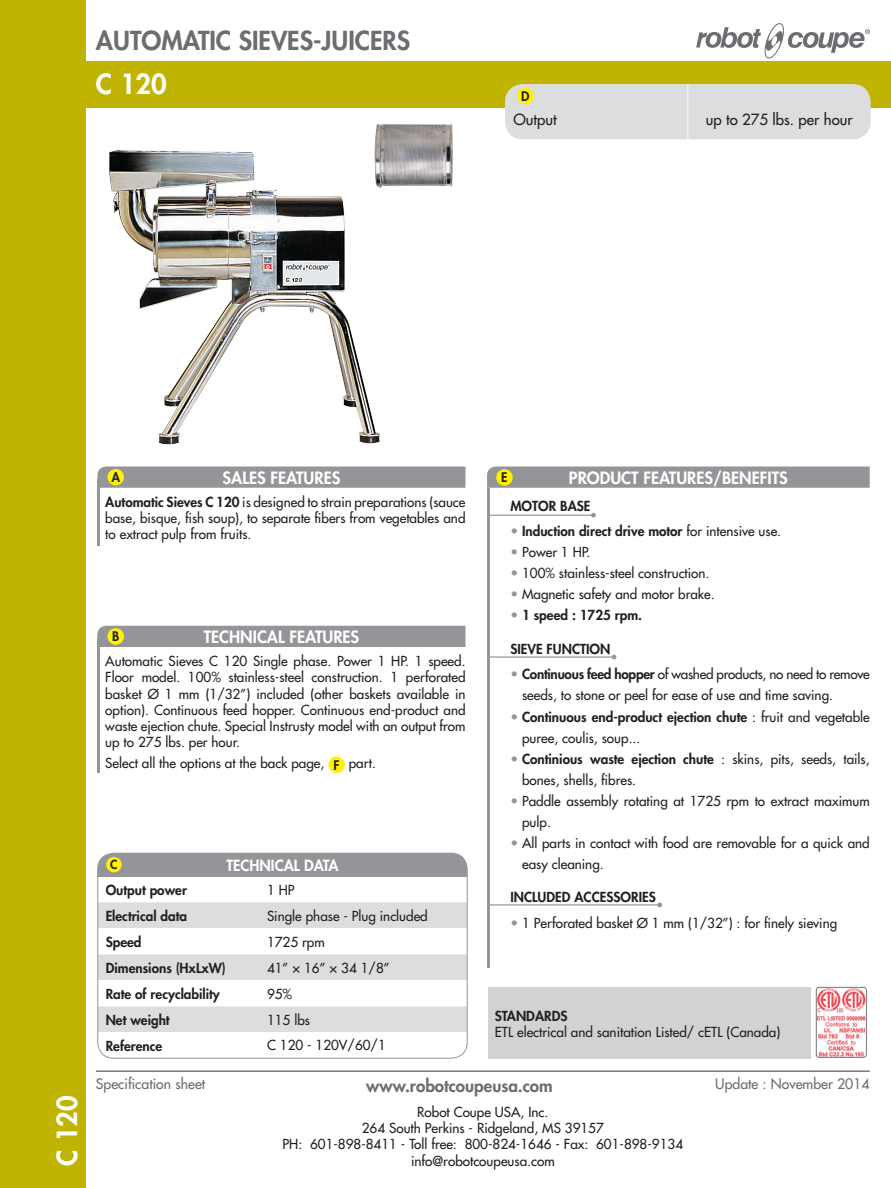
<style>
.page{position:relative;width:891px;height:1188px;background:#fff}
.page>*{position:absolute;margin:0;border:0;box-sizing:border-box;transform-origin:0 0}
.t1{font:800 27px "Futura";color:#fff}
.t2{font:800 25.5px "Futura";color:#6c6d70}
.t3{font:800 16.95px "Futura";color:#6c6d70}
.t4{font:800 16.5px "Futura";color:#fff}
.t5{font:15px "Futura";color:#231f20}
.t6{font:800 15px "Futura";color:#fff}
.t7{font:14.1px "Futura";color:#6c6d70}
.t8{font:13.5px/16.2px "Futura";color:#231f20}
.t9{font:800 13.5px "Futura";color:#231f20}
.t10{font:800 12.9px "Futura";color:#231f20}
.t11{font:800 12.15px "Futura";color:#231f20}
.s1{font-weight:800}
.s2{font-weight:400;color:#939598}
.s3{font-weight:400}
.s4{color:#939598}
</style>
<div class="page">
<div style="left:0;top:0;width:85px;height:1188px;background:#c0b301"></div>
<div style="left:63px;top:61px;width:828px;height:46px;background:#c0b301"></div>
<svg style="left:696px;top:23px;width:174px;height:35px"></svg>
<div style="left:98px;top:853px;width:369px;height:23px;background:#939598"></div>
<div style="left:99px;top:902px;width:367px;height:26px;background:#dcdddf"></div>
<svg style="left:99px;top:954px;width:367px;height:103px"></svg>
<div style="left:97px;top:853px;width:371px;height:206px;border:1px solid #939598;border-radius:16px"></div>
<div style="left:106px;top:857px;width:16px;height:15px;background:#fff101;border-radius:50%"></div>
<hr style="left:96px;top:1070px;width:774px;height:2px;background:#6c6d70">
<div style="left:488px;top:987px;width:323px;height:72px;background:#d1d2d4"></div>
<img style="left:815px;top:986px;width:52px;height:72px">
<div style="left:505px;top:84px;width:366px;height:55px;background:#dcdddf"></div>
<hr style="left:688px;top:84px;width:1px;height:55px;background:#fff">
<div style="left:517px;top:88px;width:17px;height:16px;background:#fff101;border-radius:50%"></div>
<hr style="left:487px;top:488px;width:2px;height:479px;background:#939598">
<div style="left:487px;top:467px;width:383px;height:21px;background:#939598"></div>
<hr style="left:490px;top:656px;width:124px;height:2px;background:#939598">
<svg style="left:612px;top:655px;width:4px;height:4px"></svg>
<hr style="left:489px;top:904px;width:171px;height:2px;background:#939598">
<svg style="left:657px;top:903px;width:5px;height:4px"></svg>
<hr style="left:489px;top:515px;width:104px;height:1px;background:#939598">
<svg style="left:591px;top:513px;width:5px;height:5px"></svg>
<div style="left:496px;top:469px;width:17px;height:17px;background:#fff101;border-radius:50%"></div>
<hr style="left:97px;top:479px;width:3px;height:67px;background:#939598">
<div style="left:97px;top:467px;width:368px;height:21px;background:#939598"></div>
<div style="left:107px;top:469px;width:17px;height:16px;background:#fff101;border-radius:50%"></div>
<hr style="left:97px;top:638px;width:3px;height:135px;background:#939598">
<div style="left:328px;top:756px;width:17px;height:17px;background:#fff101;border-radius:50%"></div>
<div style="left:97px;top:626px;width:368px;height:21px;background:#939598"></div>
<div style="left:107px;top:628px;width:17px;height:17px;background:#fff101;border-radius:50%"></div>
<img style="left:109px;top:150px;width:271px;height:294px">
<img style="left:373px;top:123px;width:80px;height:66px">
<h2 class="t2" style="left:96px;top:24px;width:316px">AUTOMATIC SIEVES-JUICERS</h2>
<h1 class="t1" style="left:96px;top:67px;width:72px">C 120</h1>
<p class="t10" style="left:521px;top:88px;width:10px">D</p>
<p class="t5" style="left:514px;top:110px;width:45px">Output</p>
<p class="t5" style="left:706px;top:110px;width:148px">up to 275 lbs. per hour</p>
<h1 class="t1" style="left:50px;top:1166px;width:72px;rotate:-90deg">C 120</h1>
<p class="t10" style="left:111px;top:469px;width:10px">A</p>
<p class="t4" style="left:223px;top:467px;width:119px">SALES FEATURES</p>
<p class="t10" style="left:501px;top:469px;width:8px">E</p>
<p class="t4" style="left:569px;top:467px;width:220px">PRODUCT FEATURES/BENEFITS</p>
<p class="t8" style="left:105px;top:494px;width:362px;text-align:justify"><span class="s1">Automatic Sieves C 120</span> is designed to strain preparations (sauce base, bisque, fish soup), to separate fibers from vegetables and to extract pulp from fruits.</p>
<p class="t9" style="left:510px;top:498px;width:82px">MOTOR BASE</p>
<p class="t9" style="left:510px;top:523px;width:272px"><span class="s2">•</span> Induction direct drive motor <span class="s3">for intensive use.</span></p>
<p class="t8" style="left:510px;top:544px;width:82px"><span class="s4">•</span> Power 1 HP.</p>
<p class="t8" style="left:510px;top:565px;width:201px"><span class="s4">•</span> 100% stainless-steel construction.</p>
<p class="t8" style="left:510px;top:586px;width:206px"><span class="s4">•</span> Magnetic safety and motor brake.</p>
<p class="t9" style="left:510px;top:607px;width:133px"><span class="s2">•</span> 1 speed : 1725 rpm.</p>
<p class="t9" style="left:510px;top:641px;width:102px">SIEVE FUNCTION</p>
<p class="t8" style="left:522px;top:664px;width:349px;line-height:21px;text-indent:-12px"><span class="s4">•</span> <span class="s1">Continuous feed hopper</span> of washed products, no need to remove seeds, to stone or peel for ease of use and time saving.</p>
<p class="t8" style="left:522px;top:706px;width:349px;line-height:21px;text-indent:-12px"><span class="s4">•</span> <span class="s1">Continuous end-product ejection chute</span> : fruit and vegetable puree, coulis, soup...</p>
<p class="t8" style="left:522px;top:748px;width:349px;line-height:21px;text-indent:-12px"><span class="s4">•</span> <span class="s1">Continious waste ejection chute</span> : skins, pits, seeds, tails, bones, shells, fibres.</p>
<p class="t8" style="left:522px;top:790px;width:349px;line-height:21px;text-indent:-12px"><span class="s4">•</span> Paddle assembly rotating at 1725 rpm to extract maximum pulp.</p>
<p class="t8" style="left:522px;top:832px;width:349px;line-height:21px;text-indent:-12px"><span class="s4">•</span> All parts in contact with food are removable for a quick and easy cleaning.</p>
<p class="t9" style="left:510px;top:889px;width:147px">INCLUDED ACCESSORIES</p>
<p class="t8" style="left:510px;top:915px;width:328px"><span class="s4">•</span> 1 Perforated basket Ø 1 mm (1/32”) : for finely sieving</p>
<p class="t10" style="left:112px;top:628px;width:9px">B</p>
<p class="t4" style="left:204px;top:626px;width:157px">TECHNICAL FEATURES</p>
<p class="t8" style="left:105px;top:653px;width:362px;text-align:justify">Automatic Sieves C 120 Single phase. Power 1 HP. 1 speed.<br>Floor model. 100% stainless-steel construction. 1 perforated basket Ø 1 mm (1/32”) included (other baskets available in option). Continuous feed hopper. Continuous end-product and waste ejection chute. Special Instrusty model with an output from up to 275 lbs. per hour.</p>
<p class="t8" style="left:105px;top:755px;width:272px">Select all the options at the back page, <sub>F</sub> part.</p>
<p class="t6" style="left:226px;top:856px;width:114px">TECHNICAL DATA</p>
<p class="t11" style="left:110px;top:857px;width:9px">C</p>
<p class="t9" style="left:106px;top:881px;width:83px">Output power</p>
<p class="t8" style="left:267px;top:882px;width:29px">1 HP</p>
<p class="t9" style="left:106px;top:907px;width:83px">Electrical data</p>
<p class="t8" style="left:267px;top:908px;width:162px">Single phase - Plug included</p>
<p class="t9" style="left:106px;top:933px;width:37px">Speed</p>
<p class="t8" style="left:267px;top:934px;width:59px">1725 rpm</p>
<p class="t9" style="left:106px;top:959px;width:121px">Dimensions (HxLxW)</p>
<p class="t8" style="left:267px;top:960px;width:124px">41” × 16” × 34 1/8”</p>
<p class="t9" style="left:106px;top:985px;width:116px">Rate of recyclability</p>
<p class="t8" style="left:267px;top:986px;width:27px">95%</p>
<p class="t9" style="left:106px;top:1011px;width:65px">Net weight</p>
<p class="t8" style="left:267px;top:1012px;width:44px">115 lbs</p>
<p class="t9" style="left:106px;top:1037px;width:58px">Reference</p>
<p class="t8" style="left:267px;top:1037px;width:120px">C 120 - 120V/60/1</p>
<p class="t9" style="left:495px;top:1008px;width:74px">STANDARDS</p>
<p class="t8" style="left:495px;top:1024px;width:287px">ETL electrical and sanitation Listed/ cETL (Canada)</p>
<p class="t3" style="left:366px;top:1075px;width:188px">www.robotcoupeusa.com</p>
<p class="t8" style="left:283px;top:1104px;width:402px;text-align:center">Robot Coupe USA, Inc.<br>264 South Perkins - Ridgeland, MS 39157<br>PH: 601-898-8411 - Toll free: 800-824-1646 - Fax: 601-898-9134 info@robotcoupeusa.com</p>
<p class="t7" style="left:96px;top:1075px;width:111px">Specification sheet</p>
<p class="t7" style="left:715px;top:1075px;width:156px">Update : November 2014</p>
</div>
